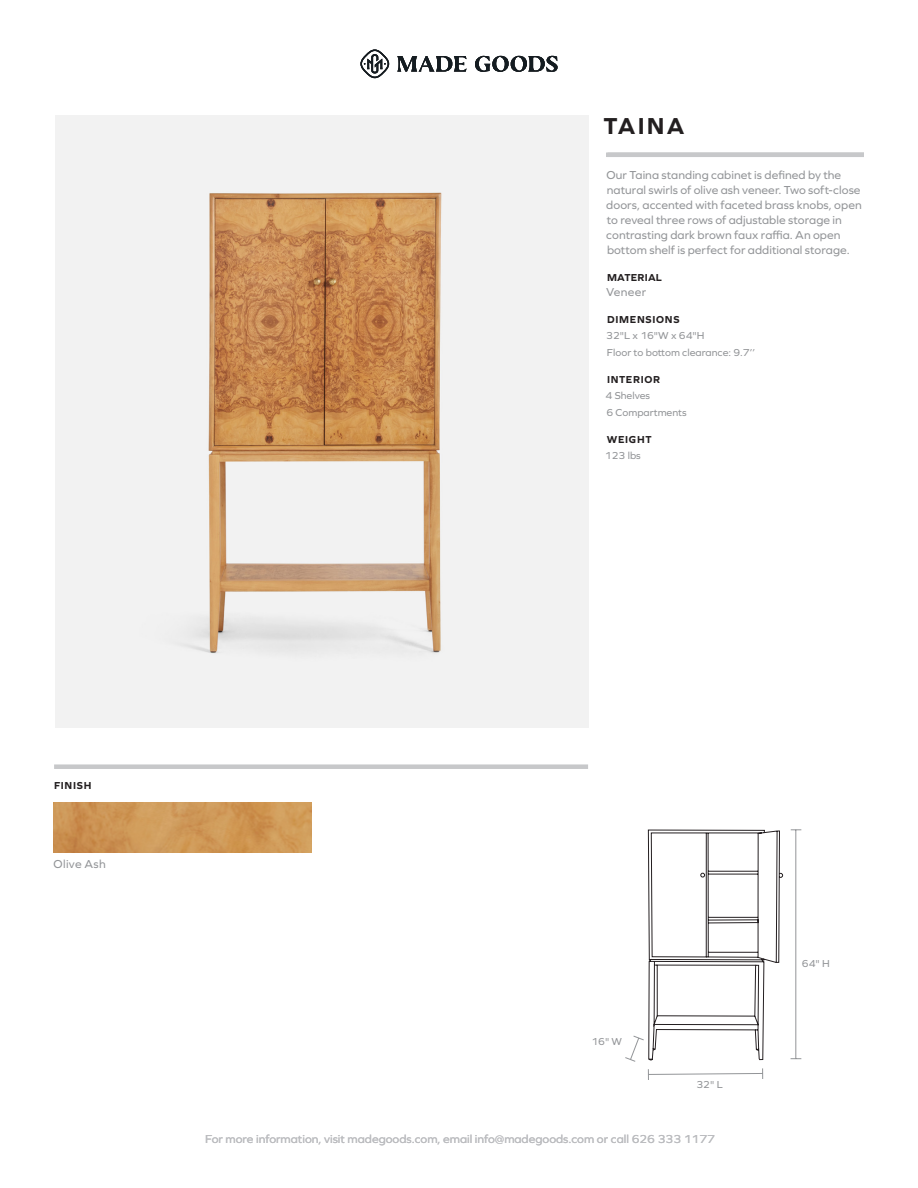
<style>
.page{position:relative;width:918px;height:1188px;background:#fff}
.page>*{position:absolute;margin:0;border:0;box-sizing:border-box;transform-origin:0 0}
.t1{font:700 24px "Graphie";letter-spacing:.085em;color:#231f20}
.t2{font:12px/15px "Graphie";letter-spacing:.005em;color:#939598}
.t3{font:12px "Graphie";color:#bcbdc0}
.t4{font:12px "Graphie";letter-spacing:.025em;color:#939598}
.t5{font:10.5px "Graphie";color:#939598}
.t6{font:700 10.5px "Graphie";letter-spacing:.07em;color:#231f20}
.t7{font:700 10.5px "Graphie";letter-spacing:.02em;color:#231f20}
</style>
<div class="page">
<hr style="left:606px;top:153px;width:258px;height:4px;background:#c7c8ca">
<svg style="left:397px;top:56px;width:161px;height:16px"></svg>
<svg style="left:360px;top:50px;width:29px;height:28px"></svg>
<img style="left:55px;top:116px;width:533px;height:612px">
<div style="left:54px;top:764px;width:534px;height:5px;background:#c7c8ca"></div>
<hr style="left:795px;top:830px;width:1px;height:229px;background:#939598">
<svg style="left:648px;top:1068px;width:115px;height:12px"></svg>
<img style="left:54px;top:803px;width:258px;height:50px">
<svg style="left:625px;top:829px;width:158px;height:233px"></svg>
<p class="t1" style="left:603px;top:111px;width:83px">TAINA</p>
<p class="t2" style="left:606px;top:167px;width:257px">Our Taina standing cabinet is defined by the natural swirls of olive ash veneer. Two soft-close doors, accented with faceted brass knobs, open to reveal three rows of adjustable storage in contrasting dark brown faux raffia. An open bottom shelf is perfect for additional storage.</p>
<p class="t7" style="left:607px;top:271px;width:57px">MATERIAL</p>
<p class="t2" style="left:606px;top:284px;width:42px">Veneer</p>
<p class="t6" style="left:607px;top:313px;width:74px">DIMENSIONS</p>
<p class="t5" style="left:606px;top:329px;width:100px">32"L x 16"W x 64"H</p>
<p class="t5" style="left:607px;top:346px;width:150px">Floor to bottom clearance: 9.7’’</p>
<p class="t6" style="left:607px;top:373px;width:55px">INTERIOR</p>
<p class="t5" style="left:606px;top:389px;width:46px">4 Shelves</p>
<p class="t5" style="left:607px;top:406px;width:82px">6 Compartments</p>
<p class="t6" style="left:607px;top:433px;width:46px">WEIGHT</p>
<p class="t5" style="left:605px;top:449px;width:37px">123 lbs</p>
<p class="t6" style="left:54px;top:779px;width:39px">FINISH</p>
<p class="t4" style="left:54px;top:857px;width:54px">Olive Ash</p>
<p class="t5" style="left:591px;top:1035px;width:32px">16" W</p>
<p class="t5" style="left:696px;top:1078px;width:28px">32" L</p>
<p class="t3" style="left:205px;top:1132px;width:511px">For more information, visit madegoods.com, email info@madegoods.com or call 626 333 1177</p>
<p class="t5" style="left:802px;top:957px;width:29px">64" H</p>
</div>
